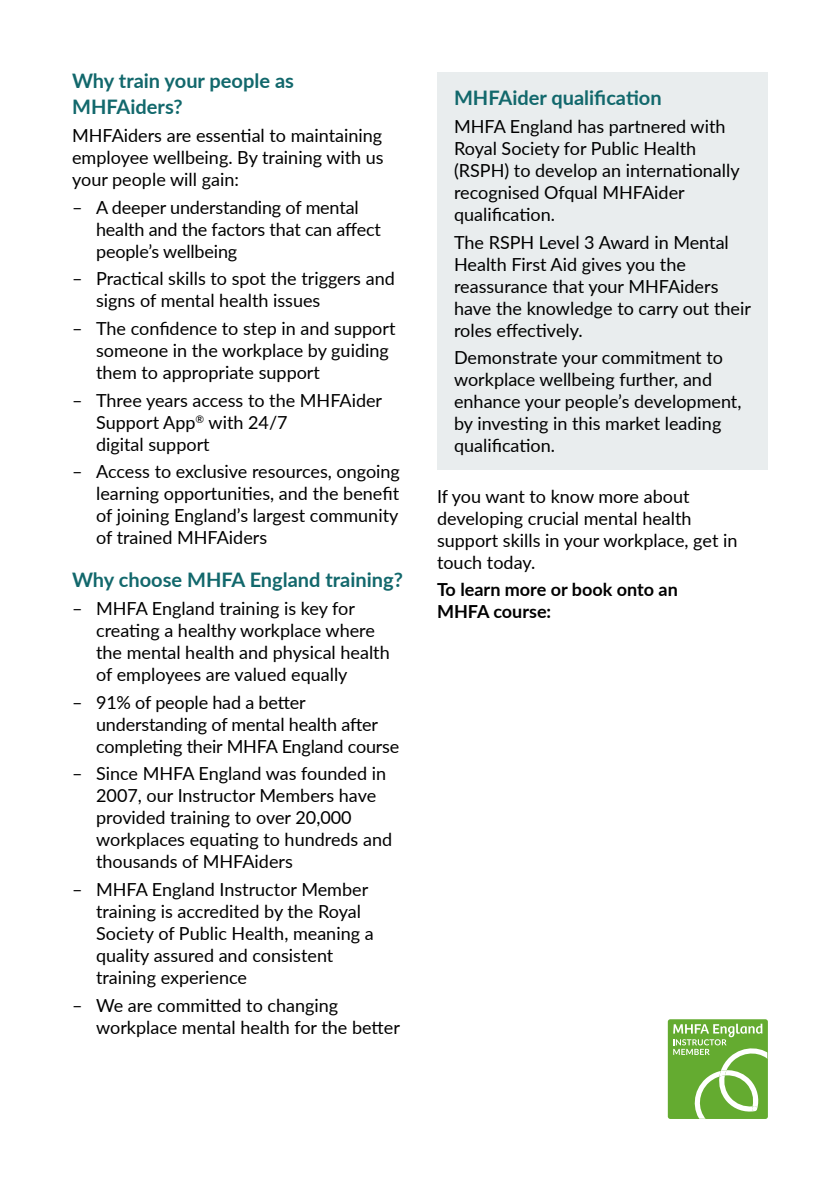
<style>
.page{position:relative;width:840px;height:1191px;background:#fff}
.page>*{position:absolute;margin:0;border:0;box-sizing:border-box;transform-origin:0 0}
.t1{font:700 20px/26px "Lato";color:#12686c}
.t2{font:18px/22px "Lato";color:#000}
.t3{font:700 18px/22px "Lato";color:#000}
</style>
<div class="page">
<div style="left:667px;top:1019px;width:100px;height:100px;background:#64ab30;border-radius:3px"></div>
<svg style="left:673px;top:1023px;width:93px;height:95px"></svg>
<div style="left:437px;top:72px;width:330px;height:397px;background:#e9edee"></div>
<p class="t1" style="left:72px;top:67px;width:223px">Why train your people as<br>MHFAiders?</p>
<p class="t2" style="left:72px;top:124px;width:313px;text-align:justify">MHFAiders are essential to maintaining employee wellbeing. By training with us your people will gain:</p>
<p class="t2" style="left:96px;top:195px;width:286px;text-indent:-24px">– A deeper understanding of mental health and the factors that can affect people’s wellbeing</p>
<p class="t2" style="left:96px;top:267px;width:300px;text-indent:-24px">– Practical skills to spot the triggers and signs of mental health issues</p>
<p class="t2" style="left:96px;top:317px;width:301px;text-indent:-24px">– The confidence to step in and support someone in the workplace by guiding them to appropriate support</p>
<p class="t2" style="left:96px;top:388px;width:287px;text-indent:-24px">– Three years access to the MHFAider<br>Support App<sup>®</sup> with 24/7<br>digital support</p>
<p class="t2" style="left:96px;top:460px;width:305px;text-align:justify;text-indent:-24px">– Access to exclusive resources, ongoing learning opportunities, and the benefit of joining England’s largest community of trained MHFAiders</p>
<p class="t1" style="left:72px;top:566px;width:332px">Why choose MHFA England training?</p>
<p class="t2" style="left:96px;top:597px;width:295px;text-indent:-24px">– MHFA England training is key for creating a healthy workplace where the mental health and physical health of employees are valued equally</p>
<p class="t2" style="left:96px;top:690px;width:304px;text-indent:-24px">– 91% of people had a better understanding of mental health after completing their MHFA England course</p>
<p class="t2" style="left:96px;top:762px;width:297px;text-indent:-24px">– Since MHFA England was founded in<br>2007, our Instructor Members have provided training to over 20,000 workplaces equating to hundreds and thousands of MHFAiders</p>
<p class="t2" style="left:96px;top:878px;width:279px;text-indent:-24px">– MHFA England Instructor Member training is accredited by the Royal<br>Society of Public Health, meaning a quality assured and consistent training experience</p>
<p class="t2" style="left:96px;top:993px;width:305px;text-indent:-24px">– We are committed to changing workplace mental health for the better</p>
<p class="t1" style="left:454px;top:84px;width:209px">MHFAider qualification</p>
<p class="t2" style="left:454px;top:115px;width:287px">MHFA England has partnered with<br>Royal Society for Public Health (RSPH) to develop an internationally recognised Ofqual MHFAider qualification.</p>
<p class="t2" style="left:454px;top:230px;width:298px">The RSPH Level 3 Award in Mental<br>Health First Aid gives you the reassurance that your MHFAiders have the knowledge to carry out their roles effectively.</p>
<p class="t2" style="left:454px;top:346px;width:289px">Demonstrate your commitment to workplace wellbeing further, and enhance your people’s development, by investing in this market leading qualification.</p>
<p class="t2" style="left:437px;top:484px;width:302px">If you want to know more about developing crucial mental health support skills in your workplace, get in touch today.</p>
<p class="t3" style="left:437px;top:578px;width:242px">To learn more or book onto an<br>MHFA course:</p>
</div>
